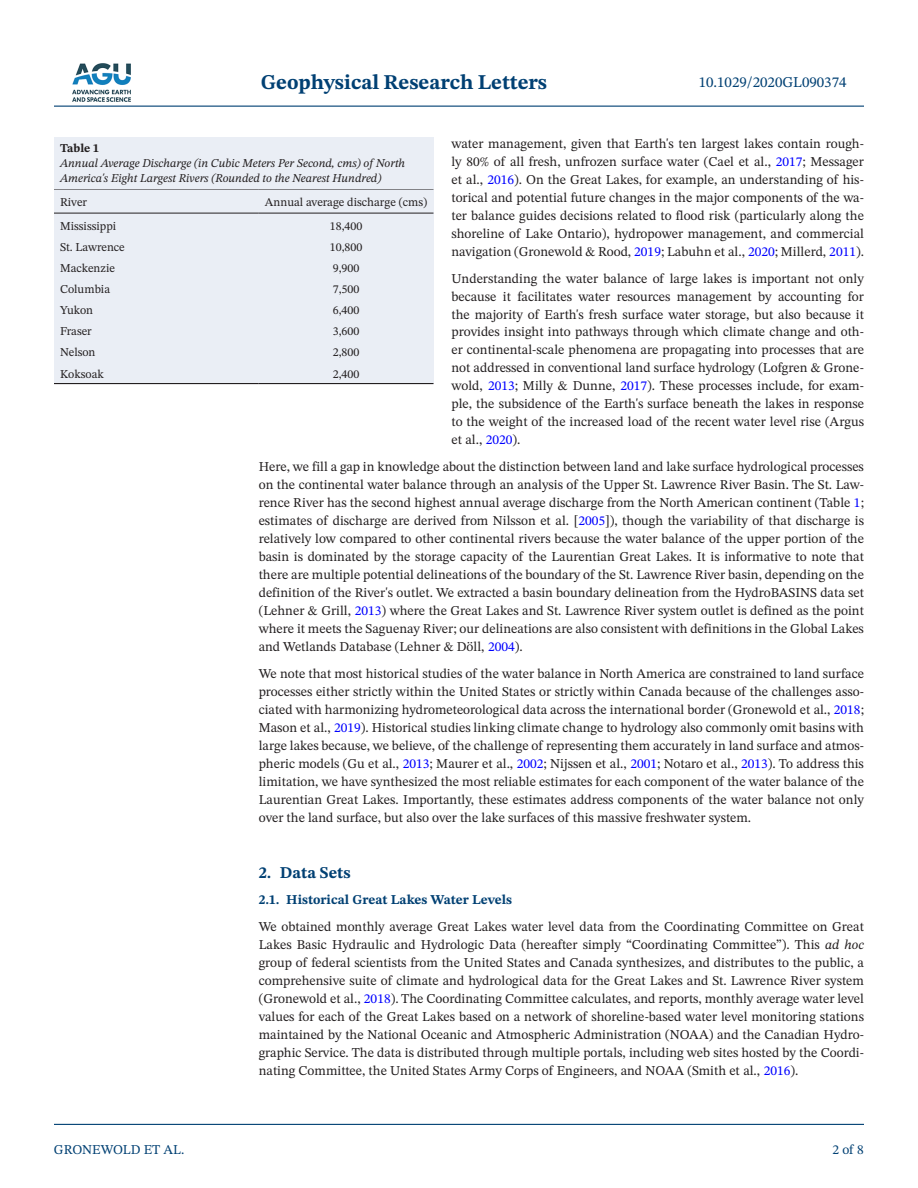
<style>
.page{position:relative;width:918px;height:1188px;background:#fff}
.page>*{position:absolute;margin:0;border:0;box-sizing:border-box;transform-origin:0 0}
.t1{font:700 21px "STIX Two Text";color:#004073}
.t2{font:700 16.5px "STIX Two Text";color:#004073}
.t3{font:15px "STIX Two Text";color:#004073}
.t4{font:13.5px/18px "STIX Two Text";color:#231f20;text-align:justify}
.t5{font:700 13.5px "STIX Two Text";color:#004073}
.t6{font:13.5px "STIX Two Text";color:#004073}
.t7{font:12px "STIX Two Text";color:#231f20}
.t8{font:italic 12px/15px "STIX Two Text";color:#231f20}
.t9{font:700 12px "STIX Two Text";color:#231f20}
.s1{color:#00f}
.s2{font-style:italic}
</style>
<div class="page">
<hr style="left:54px;top:106px;width:810px;height:1px;background:#004073">
<hr style="left:54px;top:1124px;width:810px;height:1px;background:#004073">
<img style="left:72px;top:63px;width:59px;height:39px">
<div style="left:54px;top:161px;width:380px;height:223px;background:#eaeef5"></div>
<hr style="left:54px;top:188px;width:205px;height:2px;background:#231f20">
<hr style="left:54px;top:213px;width:205px;height:1px;background:#231f20">
<hr style="left:259px;top:188px;width:175px;height:2px;background:#231f20">
<hr style="left:259px;top:213px;width:175px;height:1px;background:#231f20">
<hr style="left:54px;top:383px;width:205px;height:1px;background:#231f20">
<hr style="left:259px;top:383px;width:175px;height:1px;background:#231f20">
<div style="left:54px;top:137px;width:380px;height:51px;background:#eaeef5"></div>
<h1 class="t1" style="left:261px;top:67px;width:288px">Geophysical Research Letters</h1>
<p class="t3" style="left:699px;top:72px;width:149px">10.1029/2020GL090374</p>
<p class="t4" style="left:452px;top:134px;width:414px">water management, given that Earth's ten largest lakes contain rough&shy;ly 80% of all fresh, unfrozen surface water (Cael et al., <span class="s1">2017</span>; Messager et al., <span class="s1">2016</span>). On the Great Lakes, for example, an understanding of his&shy;torical and potential future changes in the major components of the wa&shy;ter balance guides decisions related to flood risk (particularly along the shoreline of Lake Ontario), hydropower management, and commercial navigation (Gronewold &amp; Rood, <span class="s1">2019</span>; Labuhn et al., <span class="s1">2020</span>; Millerd, <span class="s1">2011</span>).</p>
<p class="t4" style="left:451px;top:269px;width:414px">Understanding the water balance of large lakes is important not only because it facilitates water resources management by accounting for the majority of Earth's fresh surface water storage, but also because it provides insight into pathways through which climate change and oth&shy;er continental-scale phenomena are propagating into processes that are not addressed in conventional land surface hydrology (Lofgren &amp; Grone&shy;wold, <span class="s1">2013</span>; Milly &amp; Dunne, <span class="s1">2017</span>). These processes include, for exam&shy;ple, the subsidence of the Earth's surface beneath the lakes in response to the weight of the increased load of the recent water level rise (Argus et al., <span class="s1">2020</span>).</p>
<p class="t4" style="left:259px;top:458px;width:607px">Here, we fill a gap in knowledge about the distinction between land and lake surface hydrological processes on the continental water balance through an analysis of the Upper St. Lawrence River Basin. The St. Law&shy;rence River has the second highest annual average discharge from the North American continent (Table <span class="s1">1</span>; estimates of discharge are derived from Nilsson et al. [<span class="s1">2005</span>]), though the variability of that discharge is relatively low compared to other continental rivers because the water balance of the upper portion of the basin is dominated by the storage capacity of the Laurentian Great Lakes. It is informative to note that there are multiple potential delineations of the boundary of the St. Lawrence River basin, depending on the definition of the River's outlet. We extracted a basin boundary delineation from the HydroBASINS data set (Lehner &amp; Grill, <span class="s1">2013</span>) where the Great Lakes and St. Lawrence River system outlet is defined as the point where it meets the Saguenay River; our delineations are also consistent with definitions in the Global Lakes and Wetlands Database (Lehner &amp; Döll, <span class="s1">2004</span>).</p>
<p class="t4" style="left:259px;top:665px;width:607px">We note that most historical studies of the water balance in North America are constrained to land surface processes either strictly within the United States or strictly within Canada because of the challenges asso&shy;ciated with harmonizing hydrometeorological data across the international border (Gronewold et al., <span class="s1">2018</span>; Mason et al., <span class="s1">2019</span>). Historical studies linking climate change to hydrology also commonly omit basins with large lakes because, we believe, of the challenge of representing them accurately in land surface and atmos&shy;pheric models (Gu et al., <span class="s1">2013</span>; Maurer et al., <span class="s1">2002</span>; Nijssen et al., <span class="s1">2001</span>; Notaro et al., <span class="s1">2013</span>). To address this limitation, we have synthesized the most reliable estimates for each component of the water balance of the Laurentian Great Lakes. Importantly, these estimates address components of the water balance not only over the land surface, but also over the lake surfaces of this massive freshwater system.</p>
<p class="t9" style="left:60px;top:140px;width:41px">Table 1</p>
<p class="t8" style="left:60px;top:156px;width:347px">Annual Average Discharge (in Cubic Meters Per Second, cms) of North<br>America's Eight Largest Rivers (Rounded to the Nearest Hundred)</p>
<p class="t7" style="left:60px;top:193px;width:29px">River</p>
<p class="t7" style="left:265px;top:193px;width:164px">Annual average discharge (cms)</p>
<p class="t7" style="left:60px;top:217px;width:58px">Mississippi</p>
<p class="t7" style="left:330px;top:217px;width:34px">18,400</p>
<p class="t7" style="left:60px;top:238px;width:66px">St. Lawrence</p>
<p class="t7" style="left:330px;top:238px;width:34px">10,800</p>
<p class="t7" style="left:60px;top:259px;width:57px">Mackenzie</p>
<p class="t7" style="left:333px;top:259px;width:28px">9,900</p>
<p class="t7" style="left:60px;top:280px;width:52px">Columbia</p>
<p class="t7" style="left:333px;top:280px;width:28px">7,500</p>
<p class="t7" style="left:60px;top:302px;width:35px">Yukon</p>
<p class="t7" style="left:333px;top:302px;width:28px">6,400</p>
<p class="t7" style="left:60px;top:323px;width:33px">Fraser</p>
<p class="t7" style="left:333px;top:323px;width:28px">3,600</p>
<p class="t7" style="left:60px;top:344px;width:37px">Nelson</p>
<p class="t7" style="left:333px;top:344px;width:28px">2,800</p>
<p class="t7" style="left:60px;top:365px;width:46px">Koksoak</p>
<p class="t7" style="left:333px;top:365px;width:28px">2,400</p>
<p class="t6" style="left:54px;top:1140px;width:132px">GRONEWOLD ET AL.</p>
<p class="t2" style="left:259px;top:861px;width:94px">2. Data Sets</p>
<p class="t5" style="left:259px;top:889px;width:255px">2.1. Historical Great Lakes Water Levels</p>
<p class="t4" style="left:259px;top:917px;width:607px">We obtained monthly average Great Lakes water level data from the Coordinating Committee on Great Lakes Basic Hydraulic and Hydrologic Data (hereafter simply “Coordinating Committee”). This <span class="s2">ad hoc </span>group of federal scientists from the United States and Canada synthesizes, and distributes to the public, a comprehensive suite of climate and hydrological data for the Great Lakes and St. Lawrence River system (Gronewold et al., <span class="s1">2018</span>). The Coordinating Committee calculates, and reports, monthly average water level values for each of the Great Lakes based on a network of shoreline-based water level monitoring stations maintained by the National Oceanic and Atmospheric Administration (NOAA) and the Canadian Hydro&shy;graphic Service. The data is distributed through multiple portals, including web sites hosted by the Coordi&shy;nating Committee, the United States Army Corps of Engineers, and NOAA (Smith et al., <span class="s1">2016</span>).</p>
<p class="t6" style="left:833px;top:1140px;width:33px">2 of 8</p>
</div>
